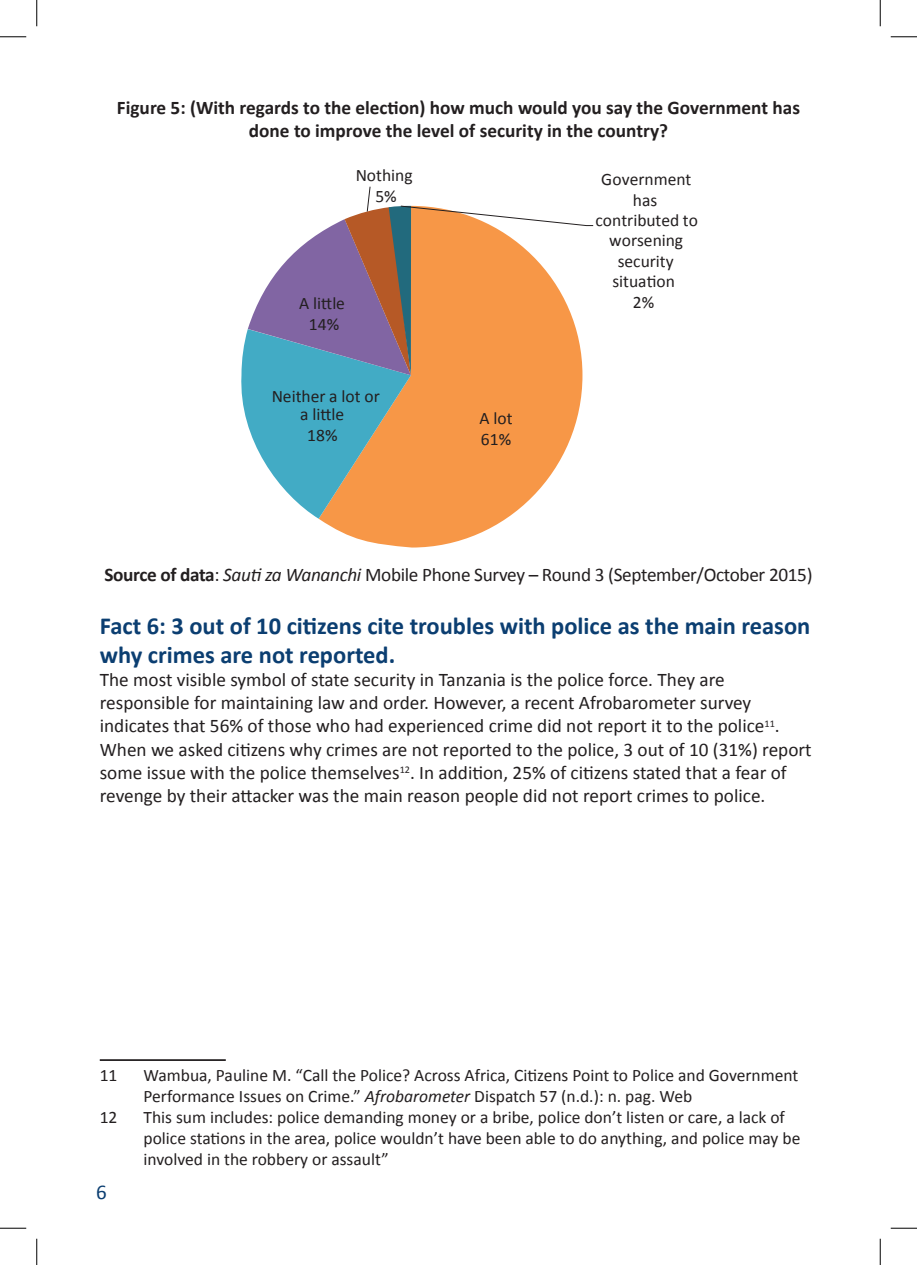
<style>
.page{position:relative;width:917px;height:1265px;background:#fff}
.page>*{position:absolute;margin:0;border:0;box-sizing:border-box;transform-origin:0 0}
.t1{font:700 24.5px/29.4px "Calibri";color:#0b3e71}
.t2{font:21px "Calibri";color:#0b3e71}
.t3{font:19.25px/23.1px "Calibri";color:#231f20}
.Default_Style{font:700 19.25px/23.1px "Calibri";color:#231f20;text-align:center}
.t4{font:19.25px "Calibri";letter-spacing:-.02em;color:#231f20}
.t5{font:17.5px/21px "Calibri";color:#231f20;text-align:center}
.s1{font-weight:700}
.s2{font-style:italic}
</style>
<div class="page">
<svg style="left:319px;top:518px;width:188px;height:29px;fill:#f79747"></svg>
<svg style="left:241px;top:186px;width:353px;height:332px"></svg>
<hr style="left:100px;top:1058px;width:126px;height:2px;background:#231f20">
<svg style="left:0;top:36px;width:26px;height:1px"></svg>
<svg style="left:891px;top:36px;width:26px;height:1px"></svg>
<svg style="left:0;top:1227px;width:26px;height:1px"></svg>
<svg style="left:891px;top:1227px;width:26px;height:1px"></svg>
<svg style="left:36px;top:0;width:1px;height:26px"></svg>
<svg style="left:36px;top:1238px;width:1px;height:26px"></svg>
<svg style="left:880px;top:0;width:1px;height:26px"></svg>
<svg style="left:880px;top:1238px;width:1px;height:26px"></svg>
<p class="Default_Style" style="left:117px;top:96px;width:684px">Figure 5: (With regards to the election) how much would you say the Government has done to improve the level of security in the country?</p>
<p class="t5" style="left:299px;top:293px;width:47px">A little<br>14%</p>
<p class="t5" style="left:356px;top:165px;width:58px">Nothing<br>5%</p>
<p class="t5" style="left:595px;top:169px;width:104px;line-height:20.5px">Government has contributed to worsening security situation<br>2%</p>
<p class="t5" style="left:272px;top:387px;width:110px;line-height:18.6px">Neither a lot or a little</p>
<p class="t5" style="left:307px;top:425px;width:32px">18%</p>
<p class="t5" style="left:480px;top:407px;width:35px;text-align:left">A lot<br>61%</p>
<p class="t4" style="left:104px;top:562px;width:709px"><span class="s1">Source of data</span>: <span class="s2">Sauti za Wananchi</span> Mobile Phone Survey – Round 3 (September/October 2015)</p>
<p class="t1" style="left:100px;top:610px;width:712px">Fact 6: 3 out of 10 citizens cite troubles with police as the main reason why crimes are not reported.</p>
<p class="t3" style="left:100px;top:668px;width:713px">The most visible symbol of state security in Tanzania is the police force. They are responsible for maintaining law and order. However, a recent Afrobarometer survey indicates that 56% of those who had experienced crime did not report it to the police<sup>11</sup>.<br>When we asked citizens why crimes are not reported to the police, 3 out of 10 (31%) report some issue with the police themselves<sup>12</sup>. In addition, 25% of citizens stated that a fear of revenge by their attacker was the main reason people did not report crimes to police.</p>
<p class="t5" style="left:100px;top:1064px;width:19px">11</p>
<p class="t5" style="left:143px;top:1064px;width:656px;text-align:left">Wambua, Pauline M. “Call the Police? Across Africa, Citizens Point to Police and Government<br>Performance Issues on Crime.” <span class="s2">Afrobarometer</span> Dispatch 57 (n.d.): n. pag. Web</p>
<p class="t5" style="left:100px;top:1106px;width:19px">12</p>
<p class="t5" style="left:143px;top:1106px;width:658px;text-align:left">This sum includes: police demanding money or a bribe, police don’t listen or care, a lack of police stations in the area, police wouldn’t have been able to do anything, and police may be involved in the robbery or assault”</p>
<p class="t2" style="left:96px;top:1178px;width:12px">6</p>
</div>
